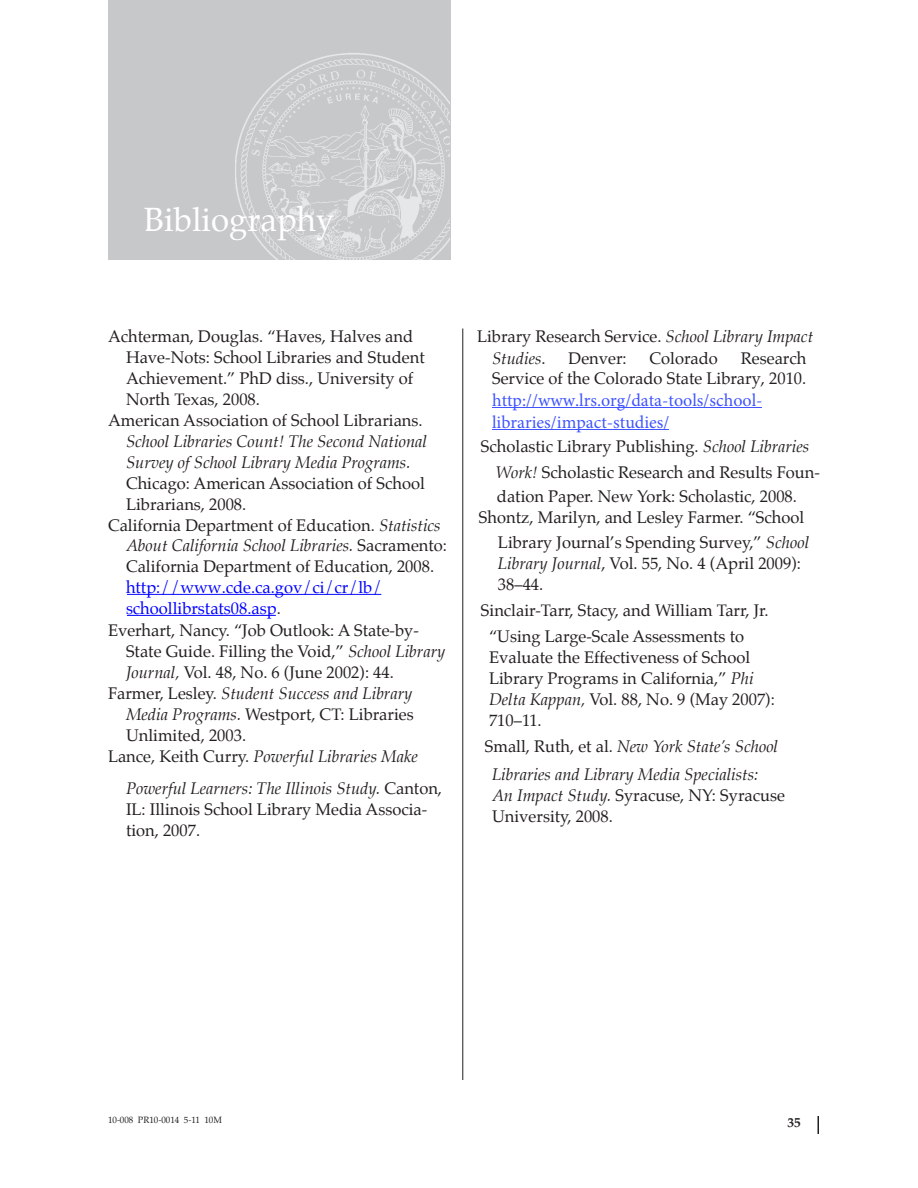
<style>
.page{position:relative;width:918px;height:1188px;background:#fff}
.page>*{position:absolute;margin:0;border:0;box-sizing:border-box;transform-origin:0 0}
.t1{font:33px "Palatino";color:#fff}
.t2{font:18px/22.5px "Minion Pro";color:#4055ff}
.t3{font:16.5px/21px "Palatino";color:#231f20}
.t4{font:italic 16.5px/31.8px "Palatino";color:#231f20}
.t5{font:700 13.5px "Palatino";color:#231f20}
.t6{font:9px "Palatino";color:#231f20}
.s1{font-style:italic}
.s2{color:#00f}
.s3{font-style:normal}
</style>
<div class="page">
<svg style="left:818px;top:1116px;width:1px;height:18px"></svg>
<hr style="left:462px;top:328px;width:1px;height:752px;background:#231f20">
<div style="left:108px;top:0;width:342px;height:259px;background:#c7c8ca"></div>
<img style="left:235px;top:53px;width:215px;height:206px">
<hr style="left:127px;top:615px;width:149px;height:1px;background:#00f">
<hr style="left:127px;top:594px;width:254px;height:1px;background:#00f">
<hr style="left:492px;top:429px;width:177px;height:1px;background:#4055ff">
<hr style="left:492px;top:407px;width:270px;height:1px;background:#4055ff">
<p class="t1" style="left:144px;top:192px;width:192px">Bibliography</p>
<p class="t3" style="left:126px;top:326px;width:300px;text-indent:-18px">Achterman, Douglas. “Haves, Halves and Have-Nots: School Libraries and Student Achievement.” PhD diss., University of North Texas, 2008.</p>
<p class="t3" style="left:108px;top:410px;width:316px">American Association of School Librarians.</p>
<p class="t4" style="left:126px;top:426px;width:303px">School Libraries Count! The Second National</p>
<p class="t4" style="left:126px;top:447px;width:286px">Survey of School Library Media Programs.</p>
<p class="t3" style="left:126px;top:473px;width:300px">Chicago: American Association of School</p>
<p class="t3" style="left:126px;top:494px;width:122px">Librarians, 2008.</p>
<p class="t3" style="left:126px;top:515px;width:323px;text-indent:-18px">California Department of Education. <span class="s1">Statistics About California School Libraries.</span> Sacramento:<br>California Department of Education, 2008. <span class="s2">http://www.cde.ca.gov/ci/cr/lb/ schoollibrstats08.asp</span>.</p>
<p class="t3" style="left:126px;top:620px;width:321px;text-indent:-18px">Everhart, Nancy. “Job Outlook: A State-by-<br>State Guide. Filling the Void,” <span class="s1">School Library<br>Journal,</span> Vol. 48, No. 6 (June 2002): 44.</p>
<p class="t3" style="left:126px;top:683px;width:289px;text-align:justify;text-indent:-18px">Farmer, Lesley. <span class="s1">Student Success and Library Media Programs.</span> Westport, CT: Libraries Unlimited, 2003.</p>
<p class="t4" style="left:126px;top:741px;width:318px;text-indent:-18px"><span class="s3">Lance, Keith Curry.</span> Powerful Libraries Make<br>Powerful Learners: The Illinois Study. <span class="s3">Canton,</span></p>
<p class="t3" style="left:126px;top:799px;width:303px">IL: Illinois School Library Media Associa&shy;tion, 2007.</p>
<p class="t4" style="left:492px;top:326px;width:323px;line-height:21.6px;text-indent:-15px"><span class="s3">Library Research Service.</span> School Library Impact<br>Studies<span class="s3">.</span></p>
<p class="t3" style="left:492px;top:348px;width:316px;text-align:right">Research<br>Service of the Colorado State Library, 2010.</p>
<p class="t2" style="left:492px;top:389px;width:272px">http://www.lrs.org/data-tools/school&shy;libraries/impact-studies/</p>
<p class="t3" style="left:496px;top:433px;width:325px;line-height:25.3px;text-indent:-15px">Scholastic Library Publishing. <span class="s1">School Libraries<br>Work!</span> Scholastic Research and Results Foun&shy;dation Paper. New York: Scholastic, 2008.</p>
<p class="t3" style="left:479px;top:505px;width:332px;line-height:24.9px;text-align:right">Shontz, Marilyn, and Lesley Farmer. “School<br>Library Journal’s Spending Survey,” <span class="s1">School</span></p>
<p class="t3" style="left:498px;top:553px;width:305px"><span class="s1">Library Journal</span>, Vol. 55, No. 4 (April 2009):<br>38–44.</p>
<p class="t3" style="left:489px;top:598px;width:281px;line-height:26px;text-indent:-8px">Sinclair-Tarr, Stacy, and William Tarr, Jr. “Using Large-Scale Assessments to</p>
<p class="t3" style="left:489px;top:647px;width:287px">Evaluate the Effectiveness of School<br>Library Programs in California,” <span class="s1">Phi<br>Delta Kappan,</span> Vol. 88, No. 9 (May 2007):<br>710–11.</p>
<p class="t4" style="left:492px;top:733px;width:288px;line-height:27.9px;text-indent:-7px"><span class="s3">Small, Ruth, et al.</span> New York State’s School<br>Libraries and Library Media Specialists:</p>
<p class="t3" style="left:492px;top:785px;width:295px"><span class="s1">An Impact Study.</span> Syracuse, NY: Syracuse<br>University, 2008.</p>
<p class="t3" style="left:569px;top:347px;width:60px">Denver:</p>
<p class="t3" style="left:650px;top:347px;width:70px">Colorado</p>
<p class="t6" style="left:108px;top:1113px;width:115px">10-008 PR10-0014 5-11 10M</p>
<p class="t5" style="left:788px;top:1111px;width:15px">35</p>
</div>
